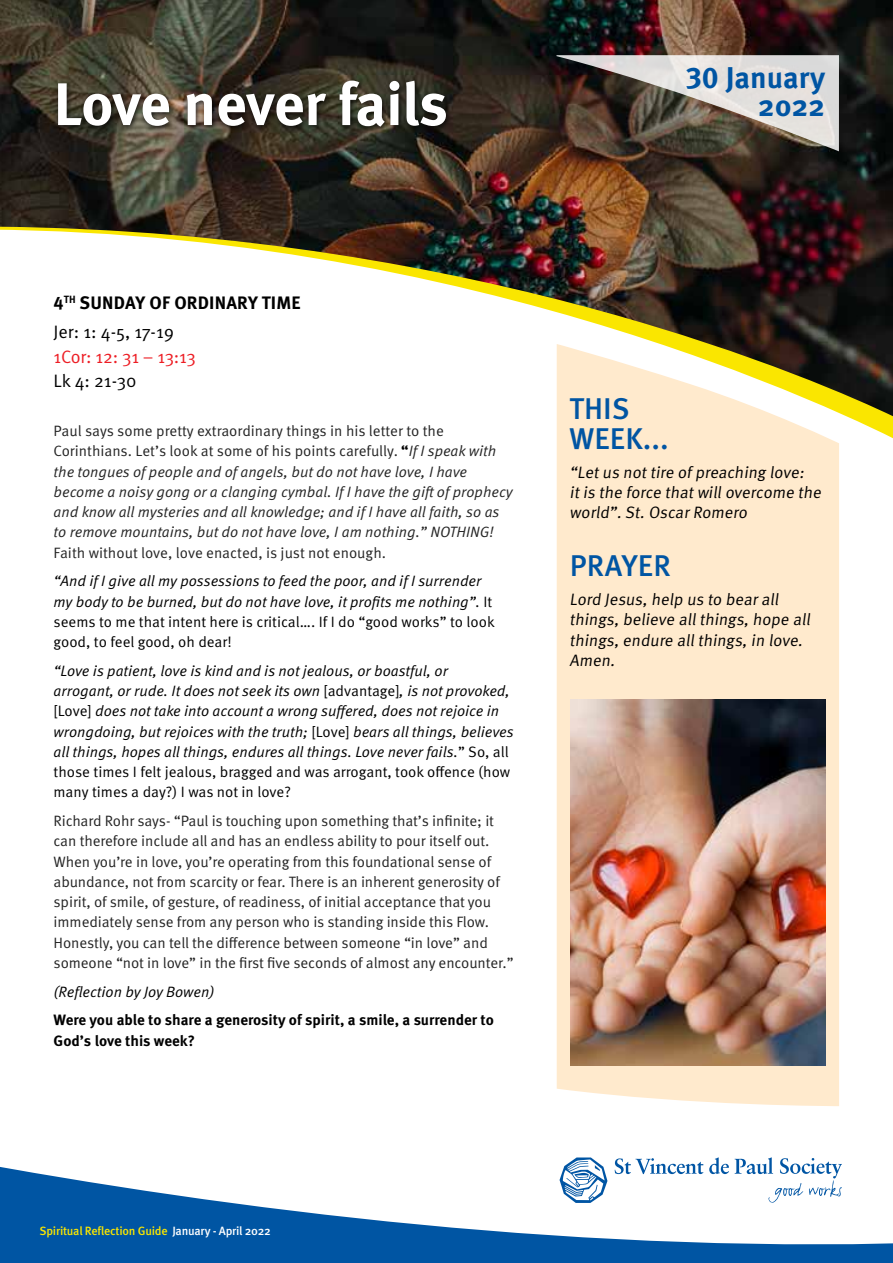
<style>
.page{position:relative;width:893px;height:1263px;background:#fff}
.page>*{position:absolute;margin:0;border:0;box-sizing:border-box;transform-origin:0 0}
.t1{font:700 60px "Meta Pro";letter-spacing:-.015em;color:#fff}
.t2{font:500 30px/30px "Meta Pro";letter-spacing:.005em;color:#0055a3}
.t3{font:700 30px "Meta Pro";color:#0055a3}
.t4{font:700 18px/28.8px "Meta Pro";letter-spacing:.01em;color:#000}
.t5{font:18px "Meta Pro";letter-spacing:-.01em;color:#ed1d24}
.t6{font:18px "Meta Pro";color:#000}
.t7{font:16.5px/20.2px "Meta Pro";color:#000}
.t8{font:italic 15px/20.2px "Meta Pro";color:#000}
.t9{font:15px/20.2px "Meta Pro";letter-spacing:-.005em;color:#242424}
.t10{font:italic 15px/20.2px "Meta Pro";color:#242424}
.t11{font:700 15px/20.2px "Meta Pro";color:#000}
.t12{font:500 12px "Meta Pro";letter-spacing:-.02em;color:#fae600}
.s1{font-weight:400}
.s2{font-style:normal}
.s3{font-weight:700;font-style:normal;color:#000}
.s4{color:#fff}
</style>
<div class="page">
<svg style="left:0;top:1064px;width:893px;height:199px"></svg>
<svg style="left:560px;top:1157px;width:47px;height:46px"></svg>
<svg style="left:615px;top:1158px;width:88px;height:16px"></svg>
<svg style="left:709px;top:1157px;width:20px;height:17px"></svg>
<svg style="left:735px;top:1157px;width:107px;height:46px"></svg>
<div style="left:557px;top:416px;width:282px;height:690px;background:#ffeacd"></div>
<img style="left:0;top:0;width:893px;height:416px">
<svg style="left:556px;top:55px;width:283px;height:96px;background:#918981"></svg>
<div style="left:53px;top:76px;width:400px;height:57px;background:#000;opacity:.85"></div>
<img style="left:570px;top:699px;width:255px;height:366px">
<h1 class="t1" style="left:54px;top:66px;width:396px">Love never fails</h1>
<h2 class="t3" style="left:686px;top:58px;width:141px">30 January</h2>
<h2 class="t3" style="left:758px;top:87px;width:69px">2022</h2>
<p class="t4" style="left:54px;top:289px;width:249px">4<sup>TH</sup> SUNDAY OF ORDINARY TIME<br><span class="s1">Jer: 1: 4-5, 17-19</span></p>
<p class="t5" style="left:54px;top:345px;width:144px">1Cor: 12: 31 – 13:13</p>
<p class="t6" style="left:54px;top:369px;width:85px">Lk 4: 21-30</p>
<p class="t10" style="left:54px;top:421px;width:461px"><span class="s2">Paul says some pretty extraordinary things in his letter to the Corinthians. Let’s look at some of his points carefully.</span> <span class="s3">“</span>If I speak with the tongues of people and of angels, but do not have love, I have become a noisy gong or a clanging cymbal. If I have the gift of prophecy and know all mysteries and all knowledge; and if I have all faith, so as to remove mountains, but do not have love, I am nothing.” NOTHING!</p>
<p class="t9" style="left:54px;top:543px;width:334px">Faith without love, love enacted, is just not enough.</p>
<p class="t8" style="left:54px;top:571px;width:443px">“And if I give all my possessions to feed the poor, and if I surrender my body to be burned, but do not have love, it profits me nothing”. <span class="s2">It seems to me that intent here is critical…. If I do “good works” to look good, to feel good, oh dear!</span></p>
<p class="t8" style="left:54px;top:661px;width:462px">“Love is patient, love is kind and is not jealous, or boastful, or<br>arrogant, or rude. It does not seek its own <span class="s2">[advantage]</span>, is not provoked, <span class="s2">[Love]</span> does not take into account a wrong suffered, does not rejoice in wrongdoing, but rejoices with the truth; <span class="s2">[Love]</span> bears all things, believes all things, hopes all things, endures all things. Love never fails.<span class="s2">” So, all those times I felt jealous, bragged and was arrogant, took offence (how many times a day?) I was not in love?</span></p>
<p class="t9" style="left:54px;top:811px;width:462px">Richard Rohr says- “Paul is touching upon something that’s infinite; it can therefore include all and has an endless ability to pour itself out.<br>When you’re in love, you’re operating from this foundational sense of abundance, not from scarcity or fear. There is an inherent generosity of spirit, of smile, of gesture, of readiness, of initial acceptance that you immediately sense from any person who is standing inside this Flow.<br>Honestly, you can tell the difference between someone “in love” and someone “not in love” in the first five seconds of almost any encounter.”</p>
<p class="t8" style="left:54px;top:982px;width:162px">(Reflection by Joy Bowen)</p>
<p class="t11" style="left:54px;top:1010px;width:442px">Were you able to share a generosity of spirit, a smile, a surrender to<br>God’s love this week?</p>
<h2 class="t2" style="left:570px;top:395px;width:101px">THIS<br>WEEK...</h2>
<p class="t7" style="left:570px;top:463px;width:256px">“Letus nottire of preaching love: itis the force thatwillovercome the world”.St.OscarRomero</p>
<h2 class="t2" style="left:570px;top:552px;width:103px">PRAYER</h2>
<p class="t7" style="left:569px;top:590px;width:245px">Lord Jesus,help us to bearall things,believe allthings,hope all things,endure allthings,in love.<br>Amen.</p>
<p class="t12" style="left:40px;top:1223px;width:233px">Spiritual Reflection Guide <span class="s4">January - April 2022</span></p>
</div>
